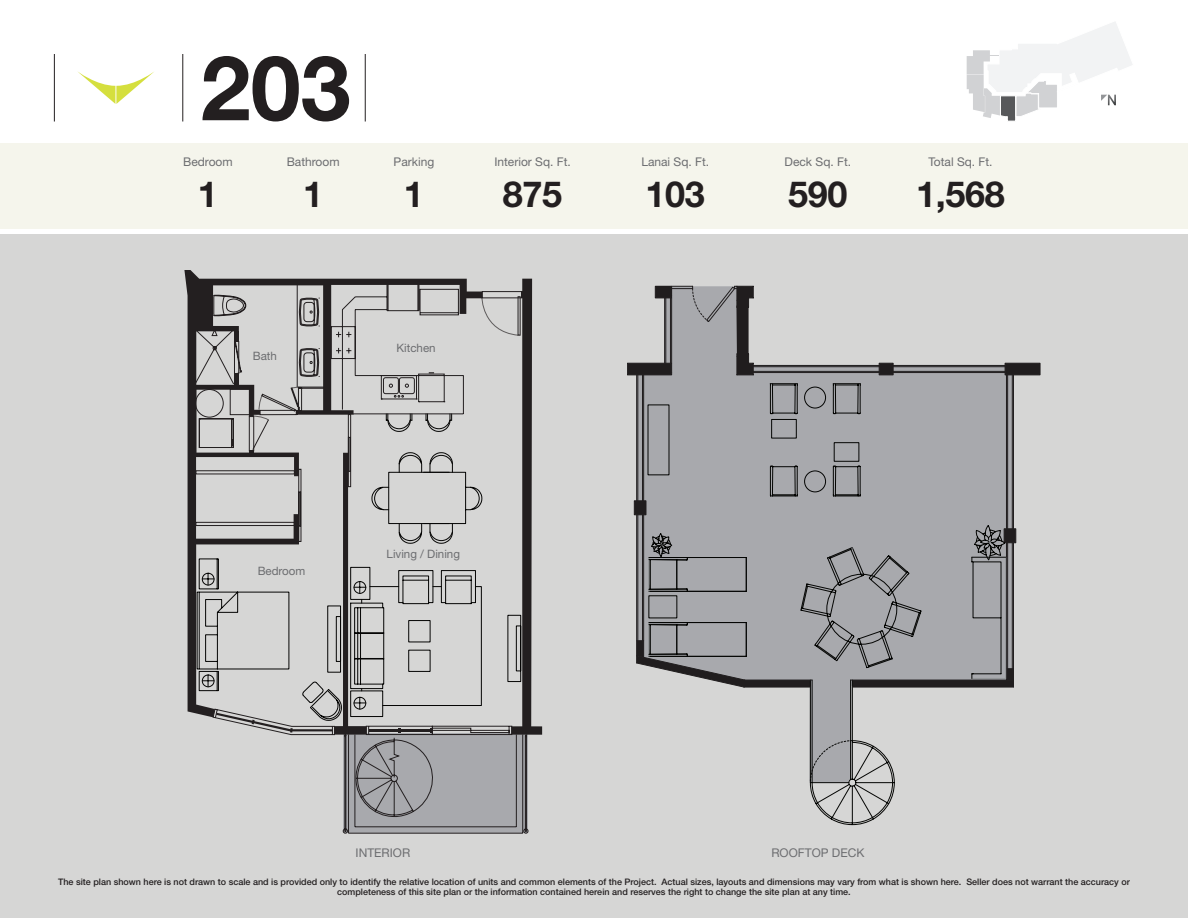
<style>
.page{position:relative;width:1188px;height:918px;background:#fff}
.page>*{position:absolute;margin:0;border:0;box-sizing:border-box;transform-origin:0 0}
.t1{font:700 36px "Helvetica Neue";letter-spacing:-.01em;color:#231f20}
.t2{font:12px "Helvetica Neue";color:#6c6d70}
.t3{font:11.55px "Helvetica Neue";color:#6c6d70}
.t4{font:500 9px/10.8px "Helvetica Neue";color:#231f20;text-align:center}
</style>
<div class="page">
<svg style="left:78px;top:72px;width:76px;height:32px"></svg>
<hr style="left:54px;top:54px;width:1px;height:68px;background:#231f20">
<hr style="left:365px;top:54px;width:1px;height:68px;background:#231f20">
<hr style="left:182px;top:54px;width:1px;height:68px;background:#231f20">
<div style="left:0;top:143px;width:1188px;height:85px;background:#f5f5ec"></div>
<div style="left:0;top:235px;width:1188px;height:683px;background:#d6d6d5"></div>
<svg style="left:967px;top:22px;width:165px;height:99px"></svg>
<svg style="left:184px;top:270px;width:283px;height:444px"></svg>
<svg style="left:197px;top:279px;width:345px;height:554px"></svg>
<svg style="left:194px;top:284px;width:270px;height:164px"></svg>
<svg style="left:638px;top:362px;width:376px;height:195px;background:#a7a7ab"></svg>
<hr style="left:750px;top:371px;width:129px;height:1px;background:#201d1e">
<hr style="left:753px;top:366px;width:126px;height:1px;background:#201d1e">
<hr style="left:892px;top:371px;width:113px;height:1px;background:#201d1e">
<hr style="left:893px;top:366px;width:112px;height:1px;background:#201d1e">
<hr style="left:637px;top:515px;width:1px;height:126px;background:#201d1e">
<hr style="left:642px;top:515px;width:1px;height:126px;background:#201d1e">
<hr style="left:637px;top:375px;width:1px;height:126px;background:#201d1e">
<hr style="left:642px;top:375px;width:1px;height:126px;background:#201d1e">
<hr style="left:1007px;top:543px;width:1px;height:126px;background:#201d1e">
<hr style="left:1012px;top:543px;width:1px;height:126px;background:#201d1e">
<hr style="left:1007px;top:375px;width:1px;height:154px;background:#201d1e">
<hr style="left:1012px;top:375px;width:1px;height:154px;background:#201d1e">
<svg style="left:1004px;top:363px;width:36px;height:12px"></svg>
<svg style="left:879px;top:363px;width:14px;height:12px"></svg>
<svg style="left:634px;top:501px;width:12px;height:14px"></svg>
<svg style="left:1007px;top:529px;width:9px;height:14px"></svg>
<svg style="left:627px;top:286px;width:127px;height:90px"></svg>
<hr style="left:1013px;top:375px;width:1px;height:154px;background:#201d1e">
<hr style="left:1006px;top:375px;width:1px;height:154px;background:#201d1e">
<hr style="left:636px;top:375px;width:1px;height:126px;background:#201d1e">
<hr style="left:643px;top:375px;width:1px;height:126px;background:#201d1e">
<hr style="left:753px;top:365px;width:126px;height:1px;background:#201d1e">
<hr style="left:671px;top:296px;width:1px;height:77px;background:#201d1e">
<hr style="left:664px;top:298px;width:1px;height:65px;background:#201d1e">
<hr style="left:753px;top:372px;width:126px;height:1px;background:#201d1e">
<hr style="left:893px;top:365px;width:112px;height:1px;background:#201d1e">
<hr style="left:893px;top:372px;width:112px;height:1px;background:#201d1e">
<hr style="left:643px;top:515px;width:1px;height:142px;background:#201d1e">
<hr style="left:636px;top:515px;width:1px;height:148px;background:#201d1e">
<hr style="left:1013px;top:543px;width:1px;height:144px;background:#201d1e">
<svg style="left:636px;top:557px;width:378px;height:268px"></svg>
<svg style="left:647px;top:383px;width:360px;height:296px;background:#9c9da1"></svg>
<div style="left:651px;top:383px;width:355px;height:180px;background:#a8a9ad"></div>
<svg style="left:202px;top:56px;width:147px;height:66px"></svg>
<p class="t2" style="left:183px;top:155px;width:51px">Bedroom</p>
<p class="t1" style="left:198px;top:172px;width:22px">1</p>
<p class="t2" style="left:287px;top:155px;width:54px">Bathroom</p>
<p class="t1" style="left:303px;top:172px;width:22px">1</p>
<p class="t3" style="left:253px;top:349px;width:26px">Bath</p>
<p class="t2" style="left:394px;top:155px;width:42px">Parking</p>
<p class="t1" style="left:404px;top:172px;width:22px">1</p>
<p class="t3" style="left:397px;top:341px;width:41px">Kitchen</p>
<p class="t2" style="left:494px;top:155px;width:78px">Interior Sq. Ft.</p>
<p class="t1" style="left:503px;top:172px;width:61px">875</p>
<p class="t2" style="left:641px;top:155px;width:69px">Lanai Sq. Ft.</p>
<p class="t1" style="left:646px;top:172px;width:61px">103</p>
<p class="t3" style="left:258px;top:564px;width:49px">Bedroom</p>
<p class="t3" style="left:387px;top:547px;width:75px">Living / Dining</p>
<p class="t2" style="left:785px;top:155px;width:68px">Deck Sq. Ft.</p>
<p class="t1" style="left:788px;top:172px;width:61px">590</p>
<p class="t2" style="left:928px;top:155px;width:66px">Total Sq. Ft.</p>
<p class="t1" style="left:916px;top:172px;width:90px">1,568</p>
<p class="t2" style="left:356px;top:845px;width:56px">INTERIOR</p>
<p class="t2" style="left:771px;top:845px;width:94px">ROOFTOP DECK</p>
<p class="t4" style="left:58px;top:876px;width:1073px">The site plan shown here is not drawn to scale and is provided only to identify the relative location of units and common elements of the Project. Actual sizes, layouts and dimensions may vary from what is shown here. Seller does not warrant the accuracy or completeness of this site plan or the information contained herein and reserves the right to change the site plan at any time.</p>
</div>
